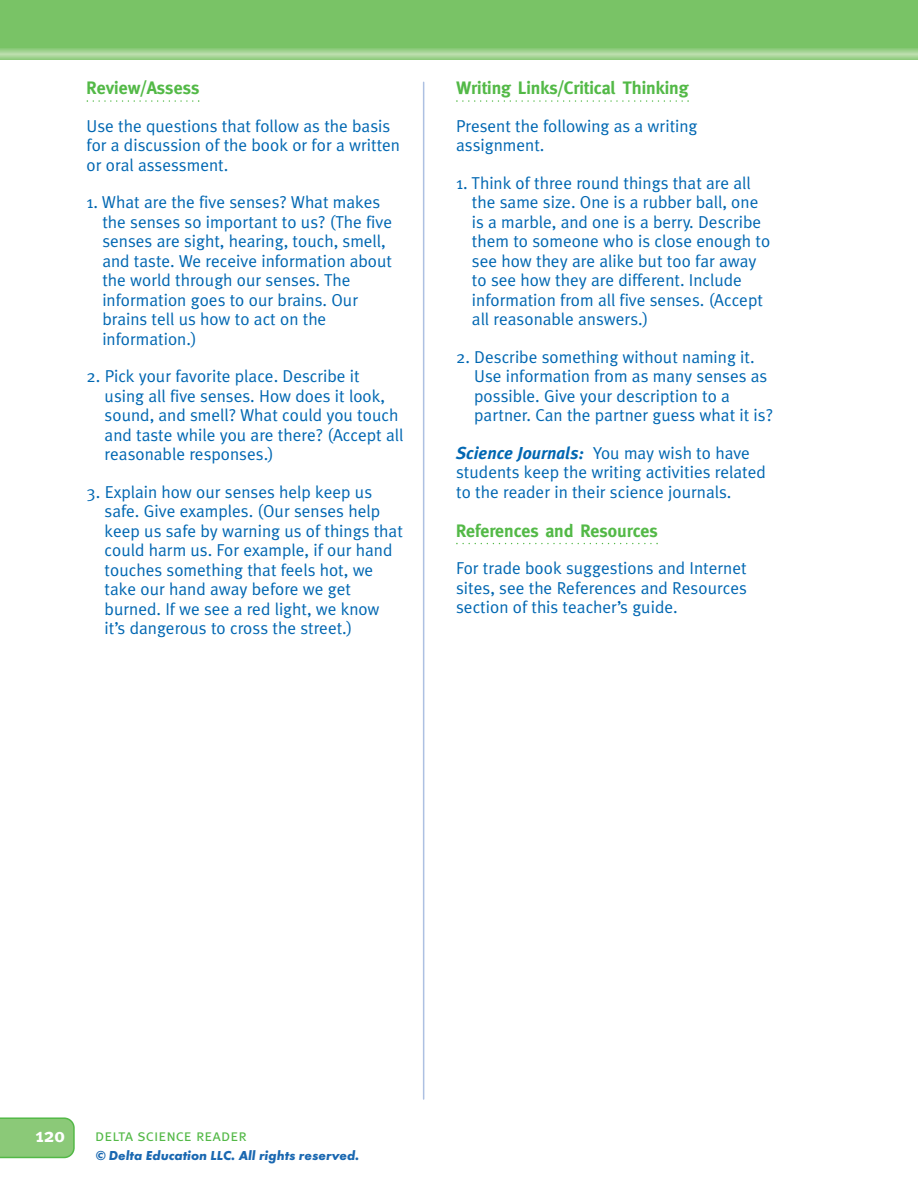
<style>
.page{position:relative;width:918px;height:1188px;background:#fff}
.page>*{position:absolute;margin:0;border:0;box-sizing:border-box;transform-origin:0 0}
.t1{font:700 19.5px "Meta";color:#fff}
.t2{font:700 18px "Meta";color:#53b947}
.t3{font:17.25px/19.5px "Meta Plus Normal";color:#0067b2}
.t4{font:italic 700 17.25px "Meta Plus";color:#0067b2}
.t5{font:16.5px "Meta Plus Normal Caps";color:#53b947}
.t6{font:italic 700 13.5px "Futura T";color:#1a68b1}
.s1{font-family:"Meta Plus Normal";font-weight:400;font-style:normal}
</style>
<div class="page">
<svg style="left:87px;top:100px;width:112px;height:2px"></svg>
<svg style="left:456px;top:100px;width:233px;height:2px"></svg>
<svg style="left:456px;top:543px;width:202px;height:1px"></svg>
<div style="left:0;top:0;width:918px;height:58px;background:#79c366"></div>
<div style="left:0;top:49px;width:918px;height:10px;background:#90cc80"></div>
<div style="left:0;top:50px;width:918px;height:8px;background:#9bd08a"></div>
<div style="left:0;top:51px;width:918px;height:6px;background:#a3d394"></div>
<hr style="left:0;top:52px;width:918px;height:4px;background:#add79e">
<hr style="left:0;top:53px;width:918px;height:2px;background:#b8dca9">
<hr style="left:0;top:54px;width:918px;height:1px;background:#bcdead">
<svg style="left:0;top:1117px;width:75px;height:41px;background:#89c978"></svg>
<hr style="left:423px;top:82px;width:1px;height:1017px;background:#adc0e2">
<p class="t2" style="left:87px;top:81px;width:114px">Review/Assess</p>
<p class="t3" style="left:87px;top:118px;width:315px">Use the questions that follow as the basis for a discussion of the book or for a written or oral assessment.</p>
<p class="t3" style="left:102px;top:194px;width:291px;text-indent:-16px">1. What are the five senses? What makes the senses so important to us? (The five senses are sight, hearing, touch, smell, and taste. We receive information about the world through our senses. The information goes to our brains. Our brains tell us how to act on the information.)</p>
<p class="t3" style="left:105px;top:368px;width:300px;text-indent:-18px">2. Pick your favorite place. Describe it using all five senses. How does it look, sound, and smell? What could you touch and taste while you are there? (Accept all reasonable responses.)</p>
<p class="t3" style="left:105px;top:484px;width:300px;text-indent:-18px">3. Explain how our senses help keep us safe. Give examples. (Our senses help keep us safe by warning us of things that could harm us. For example, if our hand touches something that feels hot, we take our hand away before we get burned. If we see a red light, we know it’s dangerous to cross the street.)</p>
<p class="t2" style="left:456px;top:81px;width:234px">Writing Links/Critical Thinking</p>
<p class="t3" style="left:456px;top:118px;width:243px">Present the following as a writing assignment.</p>
<p class="t3" style="left:472px;top:175px;width:300px;text-indent:-16px">1. Think of three round things that are all the same size. One is a rubber ball, one is a marble, and one is a berry. Describe them to someone who is close enough to see how they are alike but too far away to see how they are different. Include information from all five senses. (Accept all reasonable answers.)</p>
<p class="t3" style="left:474px;top:349px;width:300px;text-indent:-18px">2. Describe something without naming it.<br>Use information from as many senses as possible. Give your description to a partner. Can the partner guess what it is?</p>
<p class="t4" style="left:456px;top:447px;width:295px">Science Journals: <span class="s1">You may wish to have</span></p>
<p class="t3" style="left:456px;top:464px;width:311px">students keep the writing activities related to the reader in their science journals.</p>
<p class="t2" style="left:456px;top:524px;width:203px">References and Resources</p>
<p class="t3" style="left:456px;top:560px;width:292px;text-align:justify">For trade book suggestions and Internet sites, see the References and Resources section of this teacher’s guide.</p>
<p class="t1" style="left:35px;top:1128px;width:31px">120</p>
<p class="t5" style="left:95px;top:1125px;width:153px">delta science reader</p>
<p class="t6" style="left:96px;top:1150px;width:265px">© Delta Education LLC. All rights reserved.</p>
</div>
